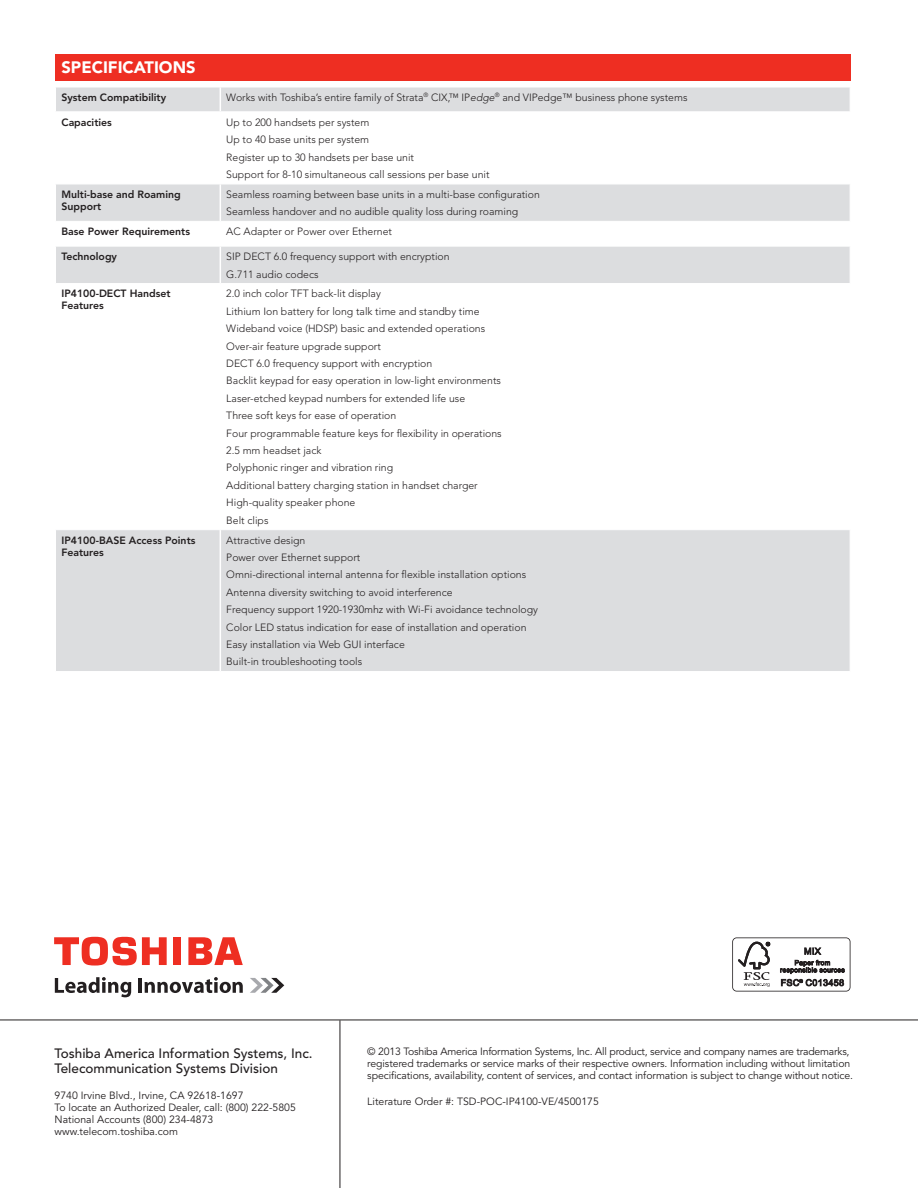
<style>
.page{position:relative;width:918px;height:1188px;background:#fff}
.page>*{position:absolute;margin:0;border:0;box-sizing:border-box;transform-origin:0 0}
.table_header{font:900 16.5px "Avenir";color:#fff}
.body_copy{font:500 13.5px/15px "Avenir";color:#231f20}
.table_copy{font:300 10.5px "Avenir";color:#231f20}
.DS_legal{font:10.5px/12px "Avenir";letter-spacing:-.01em;color:#231f20}
.table_bold{font:800 10.5px/12px "Avenir";color:#231f20}
.s1{font-style:italic}
</style>
<div class="page">
<svg style="left:250px;top:978px;width:34px;height:15px"></svg>
<svg style="left:55px;top:977px;width:76px;height:20px"></svg>
<hr style="left:139px;top:978px;width:3px;height:15px;background:#231f20">
<svg style="left:145px;top:977px;width:98px;height:16px"></svg>
<div style="left:174px;top:937px;width:7px;height:28px;background:#ee2e22"></div>
<svg style="left:188px;top:937px;width:55px;height:28px"></svg>
<svg style="left:54px;top:936px;width:113px;height:30px"></svg>
<hr style="left:340px;top:1020px;width:1px;height:168px;background:#231f20">
<hr style="left:0;top:1020px;width:918px;height:1px;background:#231f20">
<div style="left:55px;top:54px;width:795px;height:27px;background:#ee2e22"></div>
<svg style="left:56px;top:88px;width:794px;height:583px"></svg>
<svg style="left:220px;top:88px;width:1px;height:23px"></svg>
<hr style="left:220px;top:112px;width:1px;height:72px;background:#fff">
<hr style="left:220px;top:184px;width:1px;height:37px;background:#fff">
<svg style="left:220px;top:222px;width:1px;height:24px"></svg>
<hr style="left:220px;top:247px;width:1px;height:36px;background:#fff">
<hr style="left:220px;top:284px;width:1px;height:245px;background:#fff">
<hr style="left:220px;top:530px;width:1px;height:141px;background:#fff">
<hr style="left:55px;top:111px;width:165px;height:1px;background:#fff">
<hr style="left:220px;top:111px;width:630px;height:1px;background:#fff">
<hr style="left:55px;top:184px;width:165px;height:1px;background:#fff">
<hr style="left:220px;top:184px;width:630px;height:1px;background:#fff">
<hr style="left:55px;top:221px;width:165px;height:1px;background:#fff">
<hr style="left:220px;top:221px;width:630px;height:1px;background:#fff">
<hr style="left:55px;top:246px;width:165px;height:1px;background:#fff">
<hr style="left:220px;top:246px;width:630px;height:1px;background:#fff">
<hr style="left:55px;top:283px;width:165px;height:1px;background:#fff">
<hr style="left:220px;top:283px;width:630px;height:1px;background:#fff">
<hr style="left:55px;top:529px;width:165px;height:1px;background:#fff">
<hr style="left:220px;top:529px;width:630px;height:1px;background:#fff">
<svg style="left:732px;top:938px;width:118px;height:54px"></svg>
<p class="table_header" style="left:62px;top:57px;width:136px">SPECIFICATIONS</p>
<p class="table_bold" style="left:62px;top:91px;width:106px">System Compatibility</p>
<p class="table_copy" style="left:226px;top:91px;width:463px">Works with Toshiba’s entire family of Strata<sup>®</sup> CIX,™ IP<span class="s1">edge</span><sup>®</sup> and VIPedge™ business phone systems</p>
<p class="table_bold" style="left:62px;top:116px;width:52px">Capacities</p>
<p class="table_copy" style="left:226px;top:116px;width:145px">Up to 200 handsets per system</p>
<p class="table_copy" style="left:226px;top:133px;width:144px">Up to 40 base units per system</p>
<p class="table_copy" style="left:226px;top:151px;width:189px">Register up to 30 handsets per base unit</p>
<p class="table_copy" style="left:226px;top:168px;width:265px">Support for 8-10 simultaneous call sessions per base unit</p>
<p class="table_bold" style="left:62px;top:188px;width:121px">Multi-base and Roaming<br>Support</p>
<p class="table_copy" style="left:226px;top:188px;width:315px">Seamless roaming between base units in a multi-base configuration</p>
<p class="table_copy" style="left:226px;top:206px;width:294px">Seamless handover and no audible quality loss during roaming</p>
<p class="table_bold" style="left:62px;top:226px;width:130px">Base Power Requirements</p>
<p class="table_copy" style="left:226px;top:226px;width:167px">AC Adapter or Power over Ethernet</p>
<p class="table_bold" style="left:62px;top:250px;width:57px">Technology</p>
<p class="table_copy" style="left:226px;top:250px;width:225px">SIP DECT 6.0 frequency support with encryption</p>
<p class="table_copy" style="left:226px;top:268px;width:94px">G.711 audio codecs</p>
<p class="table_bold" style="left:62px;top:288px;width:111px">IP4100-DECT Handset<br>Features</p>
<p class="table_copy" style="left:226px;top:288px;width:156px">2.0 inch color TFT back-lit display</p>
<p class="table_copy" style="left:226px;top:305px;width:255px">Lithium Ion battery for long talk time and standby time</p>
<p class="table_copy" style="left:226px;top:323px;width:260px">Wideband voice (HDSP) basic and extended operations</p>
<p class="table_copy" style="left:226px;top:340px;width:156px">Over-air feature upgrade support</p>
<p class="table_copy" style="left:226px;top:357px;width:208px">DECT 6.0 frequency support with encryption</p>
<p class="table_copy" style="left:226px;top:375px;width:276px">Backlit keypad for easy operation in low-light environments</p>
<p class="table_copy" style="left:226px;top:392px;width:240px">Laser-etched keypad numbers for extended life use</p>
<p class="table_copy" style="left:226px;top:410px;width:172px">Three soft keys for ease of operation</p>
<p class="table_copy" style="left:226px;top:427px;width:277px">Four programmable feature keys for flexibility in operations</p>
<p class="table_copy" style="left:226px;top:444px;width:97px">2.5 mm headset jack</p>
<p class="table_copy" style="left:226px;top:462px;width:168px">Polyphonic ringer and vibration ring</p>
<p class="table_copy" style="left:226px;top:479px;width:253px">Additional battery charging station in handset charger</p>
<p class="table_copy" style="left:226px;top:497px;width:131px">High-quality speaker phone</p>
<p class="table_copy" style="left:226px;top:514px;width:44px">Belt clips</p>
<p class="table_bold" style="left:62px;top:534px;width:135px">IP4100-BASE Access Points<br>Features</p>
<p class="table_copy" style="left:226px;top:534px;width:81px">Attractive design</p>
<p class="table_copy" style="left:226px;top:551px;width:136px">Power over Ethernet support</p>
<p class="table_copy" style="left:226px;top:569px;width:301px">Omni-directional internal antenna for flexible installation options</p>
<p class="table_copy" style="left:226px;top:586px;width:228px">Antenna diversity switching to avoid interference</p>
<p class="table_copy" style="left:226px;top:603px;width:313px">Frequency support 1920-1930mhz with Wi-Fi avoidance technology</p>
<p class="table_copy" style="left:226px;top:621px;width:302px">Color LED status indication for ease of installation and operation</p>
<p class="table_copy" style="left:226px;top:638px;width:180px">Easy installation via Web GUI interface</p>
<p class="table_copy" style="left:226px;top:656px;width:137px">Built-in troubleshooting tools</p>
<p class="body_copy" style="left:55px;top:1046px;width:260px">Toshiba America Information Systems, Inc.<br>Telecommunication Systems Division</p>
<p class="DS_legal" style="left:55px;top:1089px;width:243px">9740 Irvine Blvd., Irvine, CA 92618-1697<br>To locate an Authorized Dealer, call: (800) 222-5805<br>National Accounts (800) 234-4873 www.telecom.toshiba.com</p>
<p class="DS_legal" style="left:367px;top:1046px;width:487px">© 2013 Toshiba America Information Systems, Inc. All product, service and company names are trademarks, registered trademarks or service marks of their respective owners. Information including without limitation specifications, availability, content of services, and contact information is subject to change without notice.</p>
<p class="DS_legal" style="left:367px;top:1096px;width:233px">Literature Order #: TSD-POC-IP4100-VE/4500175</p>
</div>
